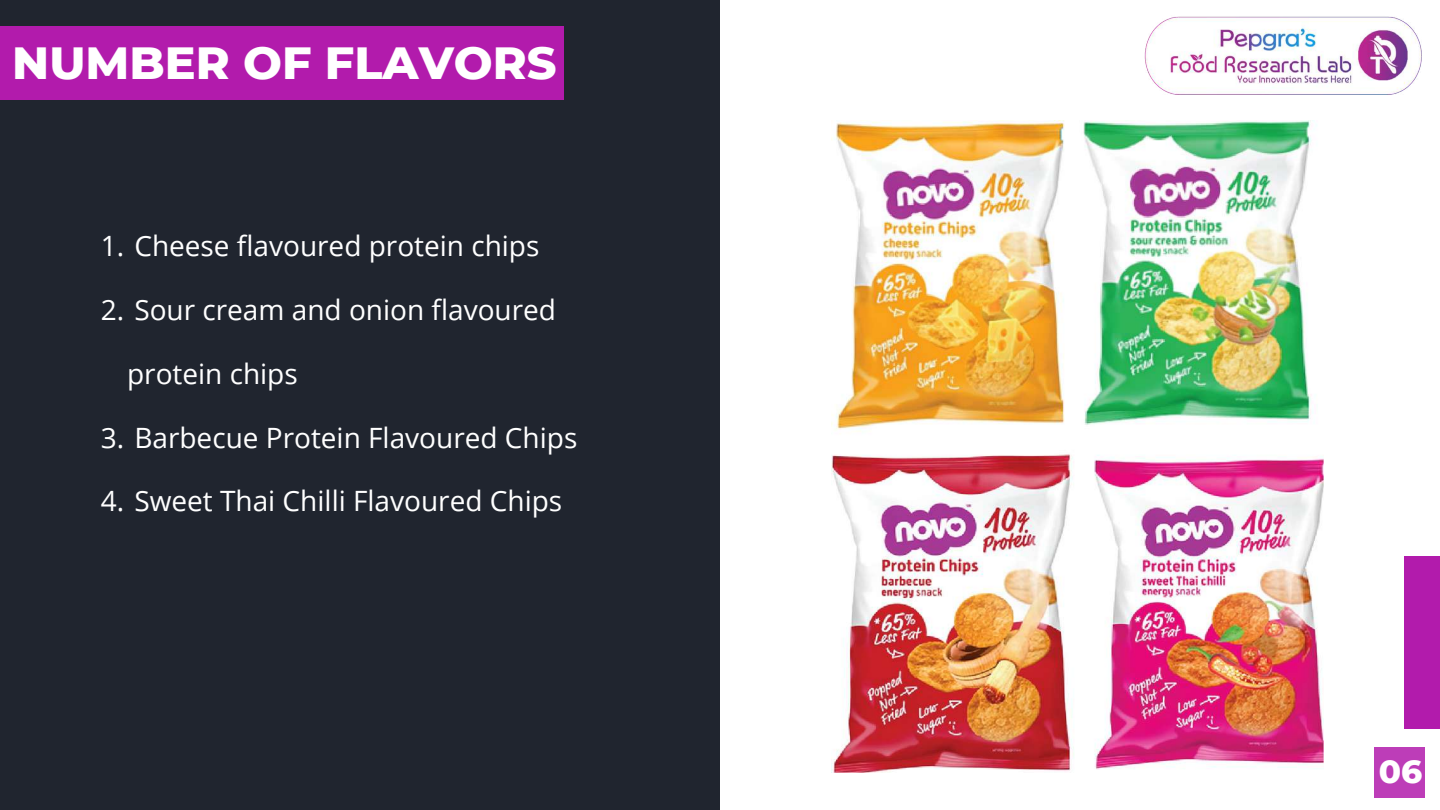
<style>
.page{position:relative;width:1440px;height:810px;background:#fff}
.page>*{position:absolute;margin:0;border:0;box-sizing:border-box;transform-origin:0 0}
.t1{font:800 46px "Montserrat";color:#fff}
.t2{font:800 32.7px "Montserrat";color:#fff}
.t3{font:28px "Open Sans";color:#fff}
</style>
<div class="page">
<div style="left:0;top:0;width:719px;height:809px;background:#20252f"></div>
<div style="left:0;top:27px;width:564px;height:73px;background:#b21bac"></div>
<div style="left:1404px;top:556px;width:36px;height:173px;background:#b21bac"></div>
<img style="left:1144px;top:16px;width:278px;height:79px">
<div style="left:1375px;top:747px;width:50px;height:51px;background:#bd3db8"></div>
<img style="left:831px;top:120px;width:493px;height:653px">
<h1 class="t1" style="left:12px;top:35px;width:546px">NUMBER OF FLAVORS</h1>
<p class="t3" style="left:101px;top:226px;width:440px">1. Cheese flavoured protein chips</p>
<p class="t3" style="left:101px;top:290px;width:457px">2. Sour cream and onion flavoured</p>
<p class="t3" style="left:127px;top:354px;width:172px">protein chips</p>
<p class="t3" style="left:101px;top:418px;width:478px">3. Barbecue Protein Flavoured Chips</p>
<p class="t3" style="left:101px;top:481px;width:463px">4. Sweet Thai Chilli Flavoured Chips</p>
<p class="t2" style="left:1379px;top:751px;width:45px">06</p>
</div>
